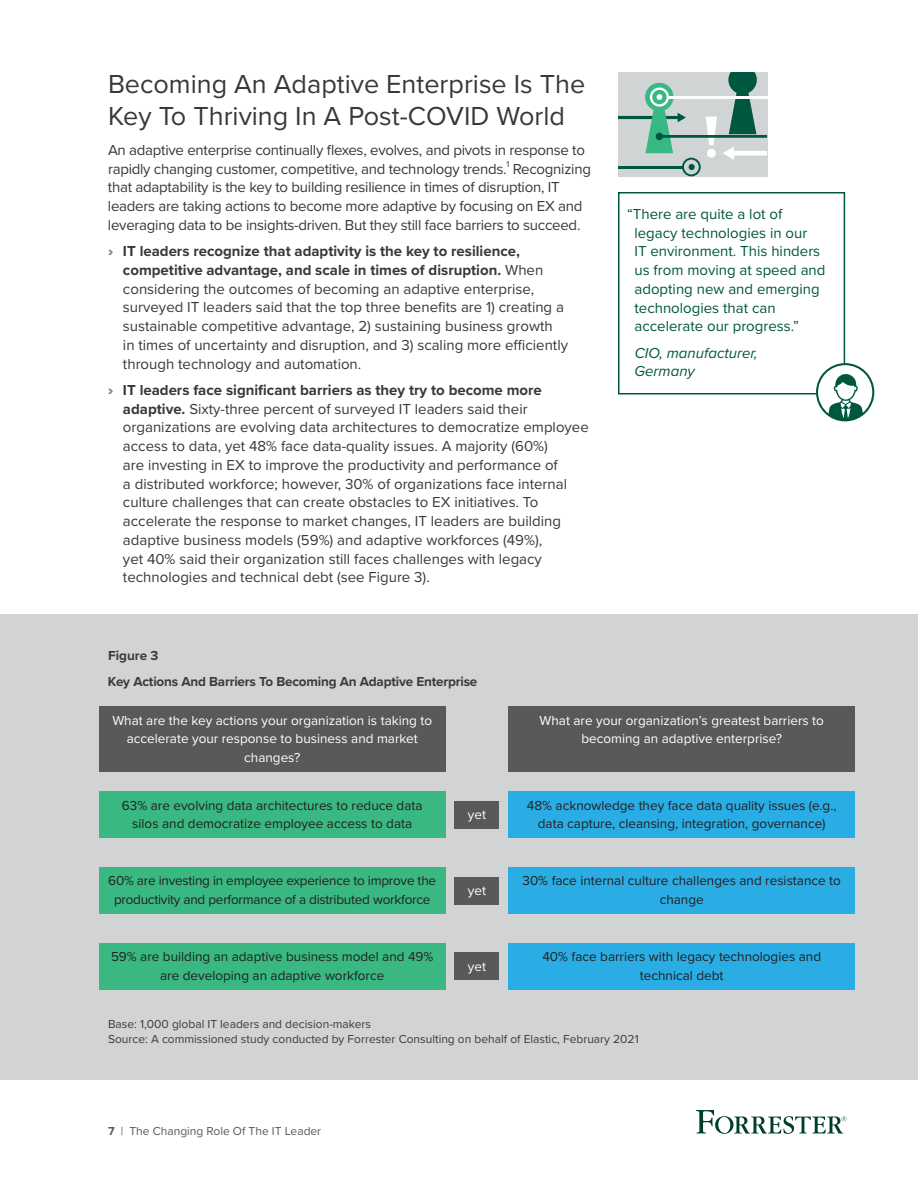
<style>
.page{position:relative;width:918px;height:1188px;background:#fff}
.page>*{position:absolute;margin:0;border:0;box-sizing:border-box;transform-origin:0 0}
.t1{font:27px/31.5px "Proxima Nova";color:#383839}
.t2{font:15px/18.8px "Proxima Nova";color:#383839}
.t3{font:15px/18.8px "Proxima Nova";color:#005740}
.t4{font:italic 15px/18.8px "Proxima Nova";color:#005740}
.t5{font:13.5px/18.8px "Proxima Nova";color:#231f20;text-align:center}
.t6{font:13.5px/18.8px "Proxima Nova";color:#fff;text-align:center}
.t7{font:700 13.5px "Proxima Nova";letter-spacing:-.015em;color:#3b3b3c}
.t8{font:12px/15px "Proxima Nova";color:#3b3b3c}
.t9{font:12px "Proxima Nova";color:#58595b}
.s1{font-weight:900;color:#808285}
.s2{font-weight:700}
</style>
<div class="page">
<svg style="left:696px;top:1110px;width:150px;height:24px"></svg>
<div style="left:618px;top:192px;width:227px;height:202px;background:#fff;border:2px solid #005740"></div>
<svg style="left:816px;top:363px;width:58px;height:58px"></svg>
<div style="left:0;top:615px;width:918px;height:465px;background:#d1d3d4"></div>
<div style="left:99px;top:706px;width:347px;height:66px;background:#58595b"></div>
<div style="left:99px;top:792px;width:347px;height:46px;background:#39b881"></div>
<div style="left:508px;top:706px;width:347px;height:66px;background:#58595b"></div>
<div style="left:508px;top:792px;width:347px;height:46px;background:#2aade4"></div>
<div style="left:454px;top:801px;width:46px;height:28px;background:#58595b"></div>
<div style="left:99px;top:867px;width:347px;height:47px;background:#39b881"></div>
<div style="left:508px;top:867px;width:347px;height:47px;background:#2aade4"></div>
<div style="left:454px;top:877px;width:46px;height:27px;background:#58595b"></div>
<div style="left:99px;top:943px;width:347px;height:47px;background:#39b881"></div>
<div style="left:508px;top:943px;width:347px;height:47px;background:#2aade4"></div>
<div style="left:454px;top:952px;width:46px;height:28px;background:#58595b"></div>
<svg style="left:618px;top:72px;width:149px;height:104px;background:#a9c2ba"></svg>
<hr style="left:668px;top:96px;width:99px;height:2px;background:#fff">
<h1 class="t1" style="left:108px;top:67px;width:479px">Becoming An Adaptive Enterprise Is The<br>Key To Thriving In A Post-COVID World</h1>
<p class="t2" style="left:108px;top:140px;width:484px">An adaptive enterprise continually flexes, evolves, and pivots in response to rapidly changing customer, competitive, and technology trends.<sup>1</sup> Recognizing that adaptability is the key to building resilience in times of disruption, IT leaders are taking actions to become more adaptive by focusing on EX and leveraging data to be insights-driven. But they still face barriers to succeed.</p>
<p class="t2" style="left:123px;top:241px;width:447px;text-indent:-15px"><span class="s1">›</span> <span class="s2">IT leaders recognize that adaptivity is the key to resilience, competitive advantage, and scale in times of disruption.</span> When considering the outcomes of becoming an adaptive enterprise, surveyed IT leaders said that the top three benefits are 1) creating a sustainable competitive advantage, 2) sustaining business growth in times of uncertainty and disruption, and 3) scaling more efficiently through technology and automation.</p>
<p class="t2" style="left:123px;top:380px;width:467px;text-indent:-15px"><span class="s1">›</span> <span class="s2">IT leaders face significant barriers as they try to become more adaptive.</span> Sixty-three percent of surveyed IT leaders said their organizations are evolving data architectures to democratize employee access to data, yet 48% face data-quality issues. A majority (60%)<br>are investing in EX to improve the productivity and performance of<br>a distributed workforce; however, 30% of organizations face internal culture challenges that can create obstacles to EX initiatives. To accelerate the response to market changes, IT leaders are building adaptive business models (59%) and adaptive workforces (49%),<br>yet 40% said their organization still faces challenges with legacy technologies and technical debt (see Figure 3).</p>
<p class="t7" style="left:108px;top:645px;width:52px">Figure 3</p>
<p class="t7" style="left:108px;top:671px;width:371px">Key Actions And Barriers To Becoming An Adaptive Enterprise</p>
<p class="t3" style="left:634px;top:204px;width:192px;text-indent:-8px">“There are quite a lot of legacy technologies in our<br>IT environment. This hinders us from moving at speed and adopting new and emerging technologies that can accelerate our progress.”</p>
<p class="t4" style="left:634px;top:343px;width:125px">CIO, manufacturer,<br>Germany</p>
<p class="t6" style="left:112px;top:710px;width:321px">What are the key actions your organization is taking to accelerate your response to business and market changes?</p>
<p class="t5" style="left:122px;top:795px;width:302px">63% are evolving data architectures to reduce data silos and democratize employee access to data</p>
<p class="t6" style="left:468px;top:805px;width:20px">yet</p>
<p class="t6" style="left:540px;top:710px;width:286px">What are your organization’s greatest barriers to becoming an adaptive enterprise?</p>
<p class="t5" style="left:527px;top:795px;width:311px">48% acknowledge they face data quality issues (e.g., data capture, cleansing, integration, governance)</p>
<p class="t5" style="left:108px;top:871px;width:329px">60% are investing in employee experience to improve the productivity and performance of a distributed workforce</p>
<p class="t5" style="left:523px;top:871px;width:320px">30% face internal culture challenges and resistance to change</p>
<p class="t6" style="left:468px;top:880px;width:20px">yet</p>
<p class="t5" style="left:111px;top:947px;width:324px">59% are building an adaptive business model and 49% are developing an adaptive workforce</p>
<p class="t5" style="left:542px;top:947px;width:280px">40% face barriers with legacy technologies and technical debt</p>
<p class="t6" style="left:468px;top:956px;width:20px">yet</p>
<p class="t8" style="left:108px;top:1016px;width:532px">Base: 1,000 global IT leaders and decision-makers<br>Source: A commissioned study conducted by Forrester Consulting on behalf of Elastic, February 2021</p>
<p class="t9" style="left:108px;top:1122px;width:215px"><span class="s2">7</span> | The Changing Role Of The IT Leader</p>
</div>
